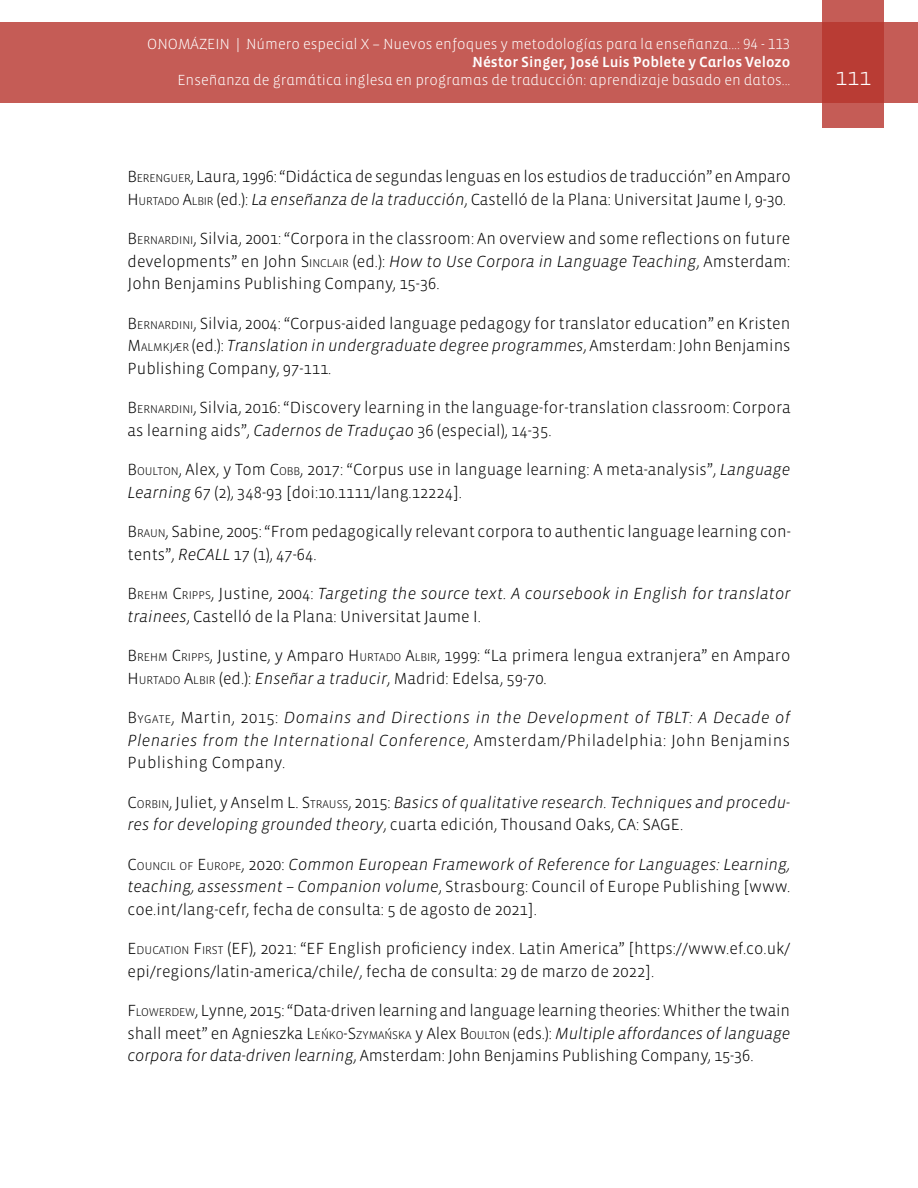
<style>
.page{position:relative;width:918px;height:1188px;background:#fff}
.page>*{position:absolute;margin:0;border:0;box-sizing:border-box;transform-origin:0 0}
.t1{font:300 24px "Vista Sans";color:#fff}
.t2{font:300 16.5px/22.5px "Vista Sans";color:#000}
.t3{font:italic 300 16.5px/22.5px "Vista Sans";letter-spacing:.005em;color:#000}
.t4{font:300 15px "Vista Sans Alt";color:#fff}
.t5{font:15px "Vista Sans Alt Med";color:#fff}
.t6{font:300 11.55px "Vista Sans";color:#000}
.s1{font-style:inherit}
.s2{font-size:11.55px}
.s3{font-style:italic}
.s4{font-style:normal}
.s5{font-style:normal;font-size:11.55px}
.s6{font-size:15px}
.s7{font-size:16.5px}
</style>
<div class="page">
<div style="left:0;top:23px;width:918px;height:80px;background:#c55c56"></div>
<svg style="left:822px;top:0;width:62px;height:128px;background:#bd4740"></svg>
<p class="t4" style="left:147px;top:37px;width:645px">ONOMÁZEIN | Número especial X – Nuevos enfoques y metodologías para la enseñanza...: 94 - 113</p>
<p class="t5" style="left:472px;top:55px;width:320px">Néstor Singer, José Luis Poblete y Carlos Velozo</p>
<p class="t4" style="left:177px;top:73px;width:615px">Enseñanza de gramática inglesa en programas de traducción: aprendizaje basado en datos...</p>
<h1 class="t1" style="left:835px;top:65px;width:37px">111</h1>
<p class="t2" style="left:128px;top:166px;width:665px"><span class="s1">B</span><span class="s2">ERENGUER</span>, Laura, 1996: “Didáctica de segundas lenguas en los estudios de traducción” en Amparo<br><span class="s1">H</span> <span class="s2">URTADO</span> <span class="s1">A</span><span class="s2">LB IR</span> (ed.): <span class="s3">La enseñanza de la traducción</span>, Castelló de la Plana: Universitat Jaume I, 9-30.</p>
<p class="t2" style="left:128px;top:228px;width:664px;text-align:justify"><span class="s1">B</span><span class="s2">ERNARDINI</span>, Silvia, 2001: “Corpora in the classroom: An overview and some reflections on future developments” en John <span class="s1">S</span> <span class="s2">INCLAIR</span> (ed.): <span class="s3">How to Use Corpora in Language Teaching</span>, Amsterdam:<br>John Benjamins Publishing Company, 15-36.</p>
<p class="t2" style="left:128px;top:312px;width:665px;text-align:justify"><span class="s1">B</span><span class="s2">ERNARDINI</span>, Silvia, 2004: “Corpus-aided language pedagogy for translator education” en Kristen <span class="s1">M</span><span class="s2">ALMKJÆR</span> (ed.): <span class="s3">Translation in undergraduate degree programmes</span>, Amsterdam: John Benjamins Publishing Company, 97-111.</p>
<p class="t2" style="left:128px;top:397px;width:665px"><span class="s1">B</span><span class="s2">ERNARDINI</span>, Silvia, 2016: “Discovery learning in the language-for-translation classroom: Corpora as learning aids”, <span class="s3">Cadernos de Traduçao</span> 36 (especial), 14-35.</p>
<p class="t2" style="left:128px;top:459px;width:664px"><span class="s1">B</span><span class="s2">OULTON</span>, Alex, y Tom <span class="s1">C</span><span class="s2">OBB</span>, 2017: “Corpus use in language learning: A meta-analysis”, <span class="s3">Language<br>Learning</span> 67 (2), 348-93 [doi:10.1111/lang.12224].</p>
<p class="t2" style="left:128px;top:521px;width:665px"><span class="s1">B</span><span class="s2">RAUN</span>, Sabine, 2005: “From pedagogically relevant corpora to authentic language learning con&shy;tents”, <span class="s3">ReCALL</span> 17 (1), 47-64.</p>
<p class="t3" style="left:128px;top:583px;width:664px"><span class="s4">B</span><span class="s5">REHM</span> <span class="s4">C</span> <span class="s5">RIPPS</span><span class="s4">, Justine, 2004:</span> Targeting the source text. A coursebook in English for translator trainees<span class="s4">, Castelló de la Plana: Universitat Jaume I.</span></p>
<p class="t2" style="left:128px;top:645px;width:664px"><span class="s1">B</span><span class="s2">REHM</span> <span class="s1">C</span><span class="s2">RIPPS</span>, Justine, y Amparo <span class="s1">H</span> <span class="s2">URTADO</span> <span class="s1">A</span><span class="s2">LBIR</span>, 1999: “La primera lengua extranjera” en Amparo<br><span class="s1">H</span> <span class="s2">URTADO</span> <span class="s1">A</span><span class="s2">LB IR</span> (ed.): <span class="s3">Enseñar a traducir</span>, Madrid: Edelsa, 59-70.</p>
<p class="t3" style="left:128px;top:707px;width:664px;text-align:justify"><span class="s4">B</span><span class="s5">YGATE</span><span class="s4">, Martin, 2015:</span> Domains and Directions in the Development of TBLT: A Decade of Plenaries from the International Conference<span class="s4">, Amsterdam/Philadelphia: John Benjamins Publishing Company.</span></p>
<p class="t3" style="left:128px;top:791px;width:664px"><span class="s4">C</span><span class="s5">ORB IN</span><span class="s4">, Juliet, y Anselm L.</span> <span class="s4">S</span><span class="s5">TRAUSS</span><span class="s4">, 2015:</span> Basics of qualitative research. Techniques and procedu&shy;res for developing grounded theory<span class="s4">, cuarta edición, Thousand Oaks, CA: SAGE.</span></p>
<p class="t2" style="left:128px;top:853px;width:664px;text-align:justify"><span class="s1">C</span><span class="s2">OUNCIL OF</span> <span class="s1">E</span> <span class="s2">UROPE</span>, 2020: <span class="s3">Common European Framework of Reference for Languages: Learning, teaching, assessment – Companion volume</span>, Strasbourg: Council of Europe Publishing [www. coe.int/lang-cefr, fecha de consulta: 5 de agosto de 2021].</p>
<p class="t2" style="left:128px;top:938px;width:664px"><span class="s1">E</span> <span class="s2">DUCATION</span> <span class="s1">F</span> <span class="s2">IRST</span> (EF), 2021: “EF English proficiency index. Latin America” [https://www.ef.co.uk/ epi/regions/latin-america/chile/, fecha de consulta: 29 de marzo de 2022].</p>
<p class="t2" style="left:128px;top:1000px;width:664px"><span class="s1">F</span><span class="s2">LOWERDEW</span>, Lynne, 2015: “Data-driven learning and language learning theories: Whither the twain shall meet” en Agnieszka <span class="s1">L</span><span class="s2">ENKO</span></p>
<p class="t2" style="left:128px;top:1023px;width:664px;text-indent:258px"><span class="s6">´</span> <span class="s2">A</span> y Alex <span class="s1">B</span><span class="s2">OULTON</span> (eds.): <span class="s3">Multiple affordances of language corpora for data-driven learning</span>, Amsterdam: John Benjamins Publishing Company, 15-36.</p>
<p class="t6" style="left:322px;top:1029px;width:85px"><span class="s6">´</span> <span class="s7">-S</span>ZYMANSK</p>
</div>
